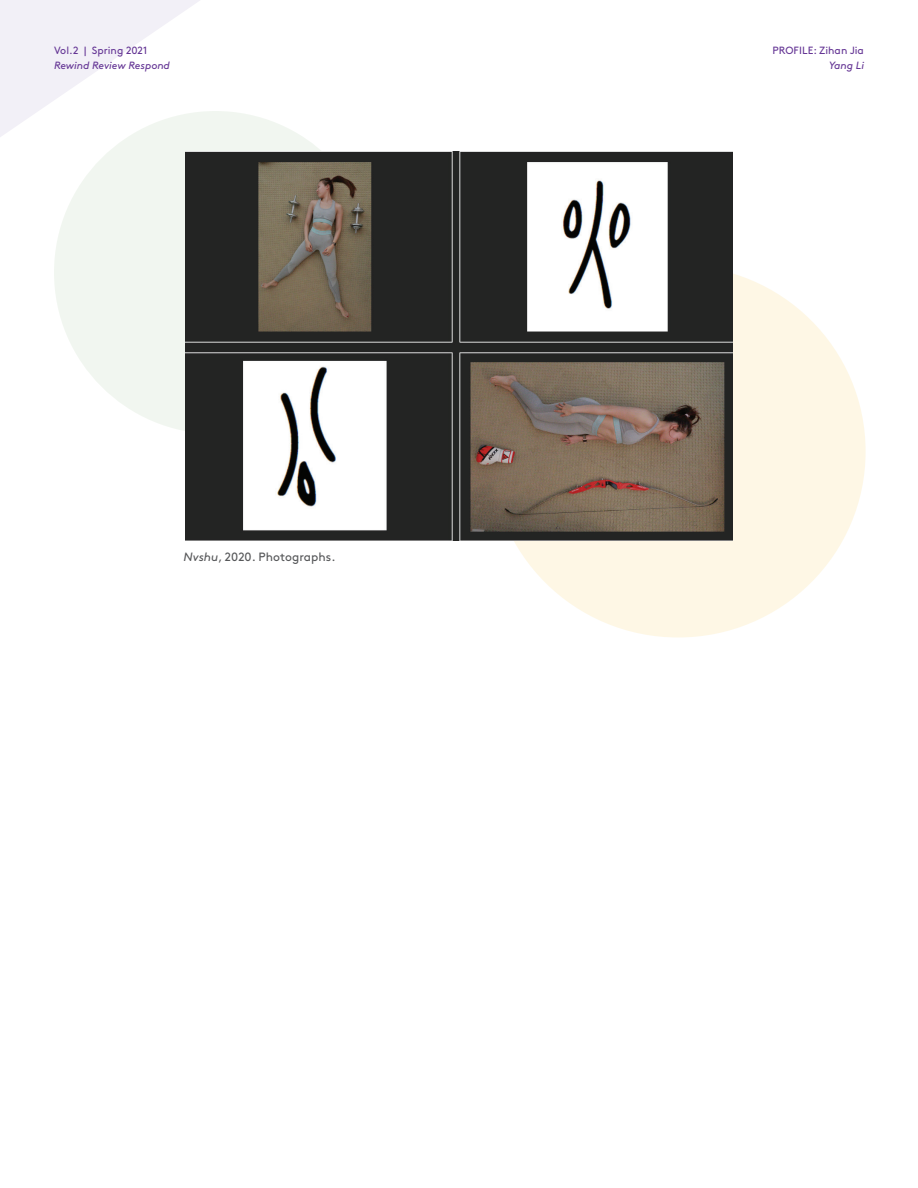
<style>
.page{position:relative;width:918px;height:1188px;background:#fff}
.page>*{position:absolute;margin:0;border:0;box-sizing:border-box;transform-origin:0 0}
.t1{font:12px "Brown Std";letter-spacing:.005em;color:#57585a}
.t2{font:10.5px "Brown Std";color:#653695}
.t3{font:italic 10.5px "Brown Std";letter-spacing:-.005em;color:#653695}
.s1{font-style:italic}
</style>
<div class="page">
<svg style="left:0;top:0;width:200px;height:137px"></svg>
<div style="left:54px;top:111px;width:323px;height:323px;background:#f1f6f0;border-radius:50%"></div>
<div style="left:491px;top:265px;width:375px;height:373px;background:#fef7e5;border-radius:50%"></div>
<img style="left:186px;top:152px;width:546px;height:388px">
<p class="t2" style="left:54px;top:45px;width:95px">Vol.2 | Spring 2021</p>
<p class="t3" style="left:54px;top:60px;width:117px">Rewind Review Respond</p>
<p class="t1" style="left:183px;top:550px;width:153px"><span class="s1">Nvshu</span>, 2020. Photographs.</p>
<p class="t2" style="left:772px;top:45px;width:93px">PROFILE: Zihan Jia</p>
<p class="t3" style="left:829px;top:60px;width:36px">Yang Li</p>
</div>
